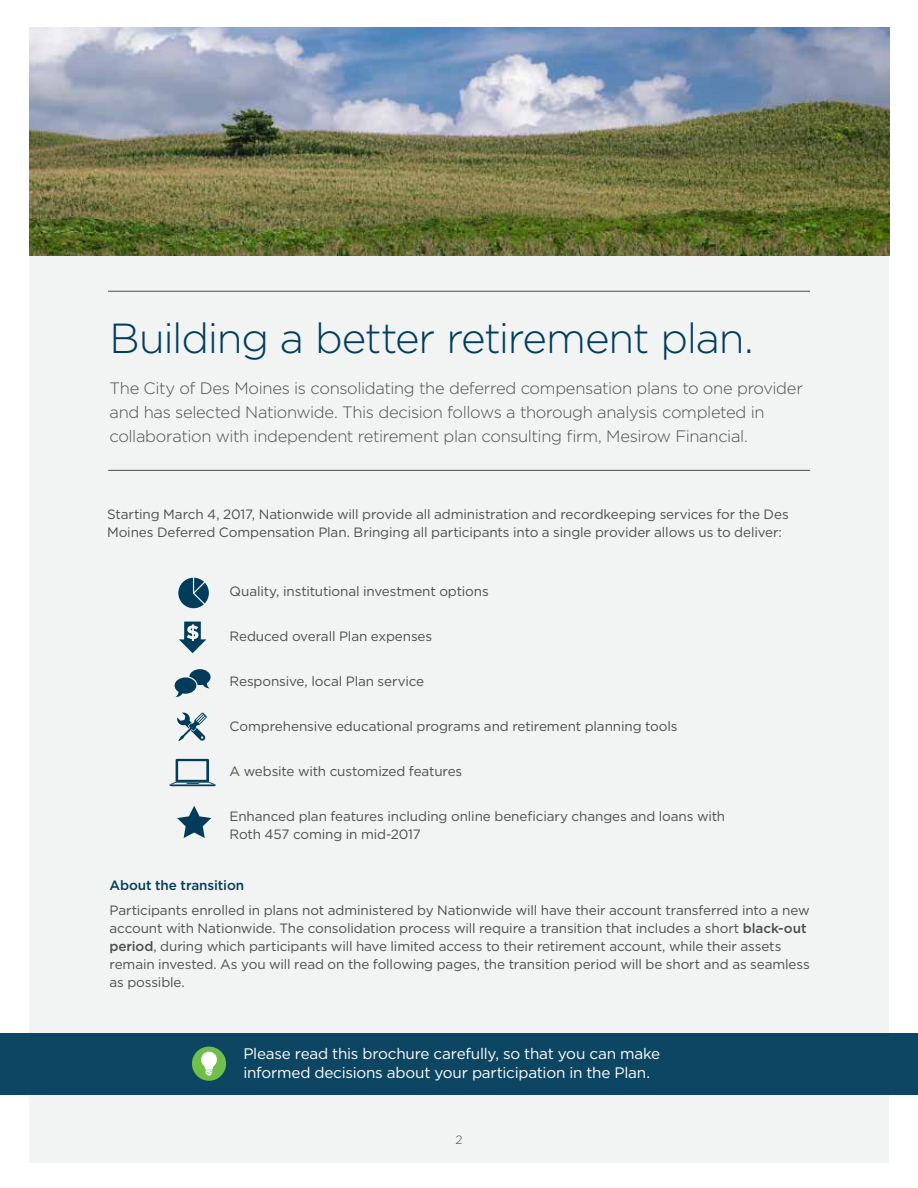
<style>
.page{position:relative;width:918px;height:1188px;background:#fff}
.page>*{position:absolute;margin:0;border:0;box-sizing:border-box;transform-origin:0 0}
.t1{font:300 42px "Gotham";letter-spacing:-.03em;color:#013d5b}
.t2{font:300 16.5px/24px "Gotham";letter-spacing:-.02em;color:#4d4d4f}
.t3{font:15.3px/18.5px "Gotham";letter-spacing:-.015em;color:#fff}
.t4{font:13.5px/18px "Gotham";letter-spacing:-.01em;color:#4d4d4f}
.t5{font:500 13.5px "Gotham";letter-spacing:-.005em;color:#013d5b}
.t6{font:300 12px "Gotham";color:#4d4d4f}
.s1{font-weight:500}
</style>
<div class="page">
<div style="left:29px;top:27px;width:860px;height:1135px;background:#f2f3f3"></div>
<hr style="left:108px;top:291px;width:702px;height:1px;background:#4d4d4f">
<hr style="left:108px;top:470px;width:702px;height:1px;background:#4d4d4f">
<div style="left:0;top:1034px;width:918px;height:61px;background:#0d4662"></div>
<div style="left:192px;top:1047px;width:34px;height:34px;background:#6fbf4a;border-radius:50%"></div>
<svg style="left:201px;top:1052px;width:16px;height:24px"></svg>
<svg style="left:178px;top:578px;width:31px;height:30px"></svg>
<svg style="left:170px;top:759px;width:46px;height:27px"></svg>
<svg style="left:177px;top:712px;width:30px;height:29px"></svg>
<svg style="left:175px;top:669px;width:36px;height:28px"></svg>
<svg style="left:179px;top:622px;width:27px;height:31px"></svg>
<img style="left:29px;top:27px;width:860px;height:229px">
<svg style="left:177px;top:806px;width:34px;height:32px"></svg>
<h1 class="t1" style="left:110px;top:312px;width:646px">Building a better retirement plan.</h1>
<p class="t2" style="left:110px;top:376px;width:695px">The City of Des Moines is consolidating the deferred compensation plans to one provider and has selected Nationwide. This decision follows a thorough analysis completed in collaboration with independent retirement plan consulting firm, Mesirow Financial.</p>
<p class="t4" style="left:107px;top:505px;width:683px">Starting March 4, 2017, Nationwide will provide all administration and recordkeeping services for the Des<br>Moines Deferred Compensation Plan. Bringing all participants into a single provider allows us to deliver:</p>
<p class="t4" style="left:230px;top:582px;width:261px">Quality, institutional investment options</p>
<p class="t4" style="left:230px;top:627px;width:204px">Reduced overall Plan expenses</p>
<p class="t4" style="left:230px;top:672px;width:196px">Responsive, local Plan service</p>
<p class="t4" style="left:230px;top:717px;width:449px">Comprehensive educational programs and retirement planning tools</p>
<p class="t4" style="left:230px;top:762px;width:234px">A website with customized features</p>
<p class="t4" style="left:230px;top:807px;width:497px">Enhanced plan features including online beneficiary changes and loans with<br>Roth 457 coming in mid-2017</p>
<p class="t5" style="left:110px;top:876px;width:136px">About the transition</p>
<p class="t4" style="left:110px;top:901px;width:702px">Participants enrolled in plans not administered by Nationwide will have their account transferred into a new account with Nationwide. The consolidation process will require a transition that includes a short <span class="s1">black-out period</span>, during which participants will have limited access to their retirement account, while their assets remain invested. As you will read on the following pages, the transition period will be short and as seamless as possible.</p>
<p class="t3" style="left:243px;top:1044px;width:418px">Please read this brochure carefully, so that you can make informed decisions about your participation in the Plan.</p>
<p class="t6" style="left:455px;top:1132px;width:9px">2</p>
</div>
